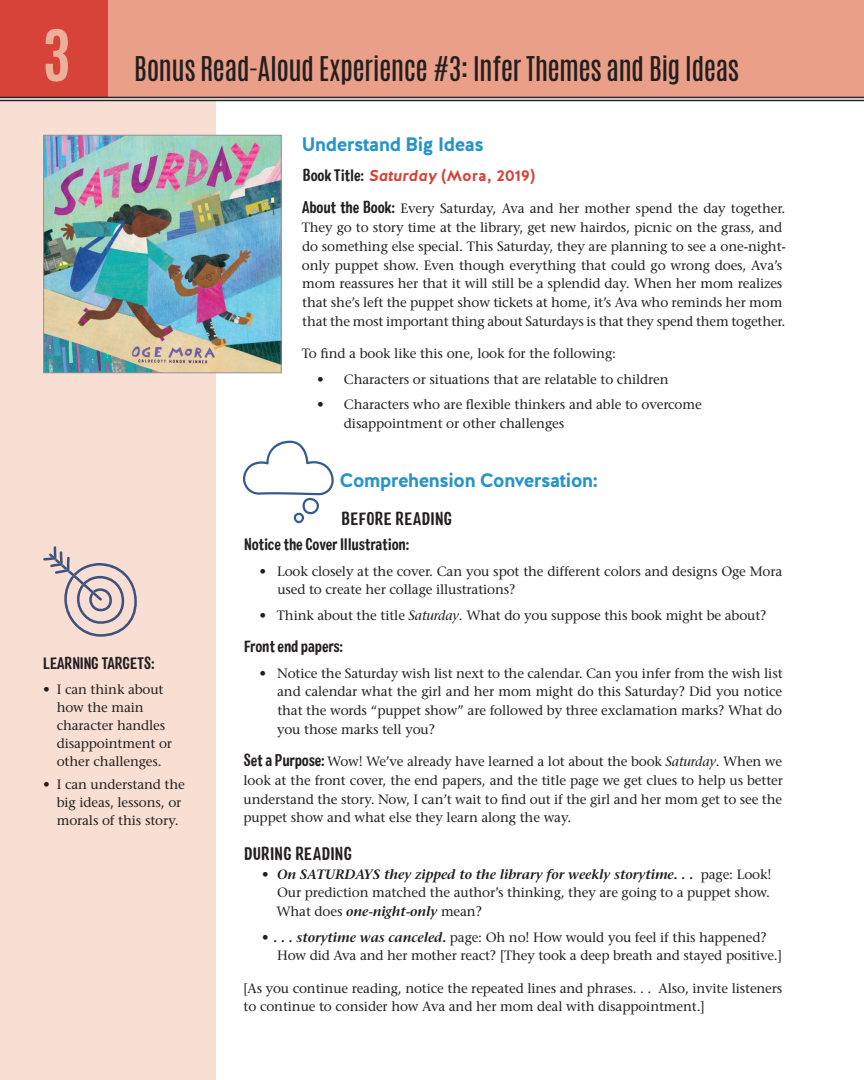
<style>
.page{position:relative;width:864px;height:1080px;background:#fff}
.page>*{position:absolute;margin:0;border:0;box-sizing:border-box;transform-origin:0 0}
.t1{font:28.5px "Antonio";letter-spacing:-.025em;color:#231f20}
.t2{font:700 19.5px "Halis GR";letter-spacing:-.045em;color:#2694c9}
.t3{font:18px "Colby Cd Bld";letter-spacing:.015em;color:#231f20}
.t4{font:16.5px "Colby Cd Bld";letter-spacing:-.01em;color:#231f20}
.t5{font:700 15.75px "Halis GR";letter-spacing:-.01em;color:#d74338}
.t6{font:13.5px/18.8px "Stone Serif";letter-spacing:-.01em;color:#231f20}
.s1{font-weight:700;font-size:60px;color:#eeaf9a}
.s2{font-family:"Colby Cd Bld";font-weight:400;font-size:16.5px;color:#231f20}
.s3{font-style:italic}
.s4{font-family:"Colby Cd Bld";font-size:16.5px}
.s5{font-weight:600;font-style:italic}
</style>
<div class="page">
<div style="left:0;top:100px;width:216px;height:980px;background:#f8ded3"></div>
<div style="left:0;top:0;width:864px;height:98px;background:#ea9f88"></div>
<div style="left:0;top:0;width:107px;height:97px;background:#d74338"></div>
<svg style="left:243px;top:441px;width:91px;height:82px"></svg>
<img style="left:45px;top:137px;width:234px;height:234px">
<div style="left:43px;top:135px;width:238px;height:238px;border:1px solid #939598"></div>
<svg style="left:43px;top:546px;width:94px;height:91px"></svg>
<hr style="left:0;top:97px;width:864px;height:1px;background:#262324">
<hr style="left:0;top:100px;width:864px;height:1px;background:#262324">
<h1 class="t1" style="left:43px;top:48px;width:698px"><span class="s1">3</span> Bonus Read-Aloud Experience #3: Infer Themes and Big Ideas</h1>
<p class="t4" style="left:43px;top:653px;width:113px">LEARNING TARGETS:</p>
<p class="t6" style="left:57px;top:680px;width:117px;line-height:18px;text-indent:-14px">• I can think about how the main character handles disappointment or other challenges.</p>
<p class="t6" style="left:57px;top:775px;width:130px;line-height:18px;text-indent:-14px">• I can understand the big ideas, lessons, or morals of this story.</p>
<h2 class="t2" style="left:301px;top:132px;width:184px">Understand Big Ideas</h2>
<p class="t5" style="left:303px;top:165px;width:234px"><span class="s2">Book Title:</span> <span class="s3">Saturday</span> (Mora, 2019)</p>
<p class="t6" style="left:302px;top:199px;width:486px"><span class="s4">About the Book:</span> Every Saturday, Ava and her mother spend the day together.<br>They go to story time at the library, get new hairdos, picnic on the grass, and do something else special. This Saturday, they are planning to see a one-night&shy;only puppet show. Even though everything that could go wrong does, Ava’s mom reassures her that it will still be a splendid day. When her mom realizes that she’s left the puppet show tickets at home, it’s Ava who reminds her mom that the most important thing about Saturdays is that they spend them together.</p>
<p class="t6" style="left:302px;top:344px;width:316px">To find a book like this one, look for the following:</p>
<p class="t6" style="left:317px;top:370px;width:353px">• Characters or situations that are relatable to children</p>
<p class="t6" style="left:344px;top:395px;width:359px;text-indent:-27px">• Characters who are flexible thinkers and able to overcome disappointment or other challenges</p>
<h2 class="t2" style="left:340px;top:468px;width:261px">Comprehension Conversation:</h2>
<h3 class="t3" style="left:342px;top:507px;width:112px">BEFORE READING</h3>
<p class="t4" style="left:244px;top:534px;width:167px">Notice the Cover Illustration:</p>
<p class="t6" style="left:277px;top:561px;width:507px;text-indent:-18px">• Look closely at the cover. Can you spot the different colors and designs Oge Mora used to create her collage illustrations?</p>
<p class="t6" style="left:260px;top:606px;width:508px">• Think about the title <span class="s3">Saturday</span>. What do you suppose this book might be about?</p>
<p class="t4" style="left:244px;top:636px;width:101px">Front end papers:</p>
<p class="t6" style="left:277px;top:663px;width:507px;text-align:justify;text-indent:-17px">• Notice the Saturday wish list next to the calendar. Can you infer from the wish list and calendar what the girl and her mom might do this Saturday? Did you notice that the words “puppet show” are followed by three exclamation marks? What do you those marks tell you?</p>
<p class="t6" style="left:243px;top:752px;width:541px;text-align:justify"><span class="s4">Set a Purpose:</span> Wow! We’ve already have learned a lot about the book <span class="s3">Saturday</span>. When we look at the front cover, the end papers, and the title page we get clues to help us better understand the story. Now, I can’t wait to find out if the girl and her mom get to see the puppet show and what else they learn along the way.</p>
<h3 class="t3" style="left:244px;top:842px;width:109px">DURING READING</h3>
<p class="t6" style="left:276px;top:864px;width:496px;text-align:justify;text-indent:-15px"><span class="s5">• On SATURDAYS they zipped to the library for weekly storytime. . .</span> page: Look!<br>Our prediction matched the author’s thinking, they are going to a puppet show.<br>What does <span class="s5">one-night-only</span> mean?</p>
<p class="t6" style="left:277px;top:927px;width:506px;text-indent:-15px"><span class="s5">• . . . storytime was canceled.</span> page: Oh no! How would you feel if this happened?<br>How did Ava and her mother react? [They took a deep breath and stayed positive.]</p>
<p class="t6" style="left:243px;top:978px;width:541px">[As you continue reading, notice the repeated lines and phrases. . . Also, invite listeners to continue to consider how Ava and her mom deal with disappointment.]</p>
</div>
